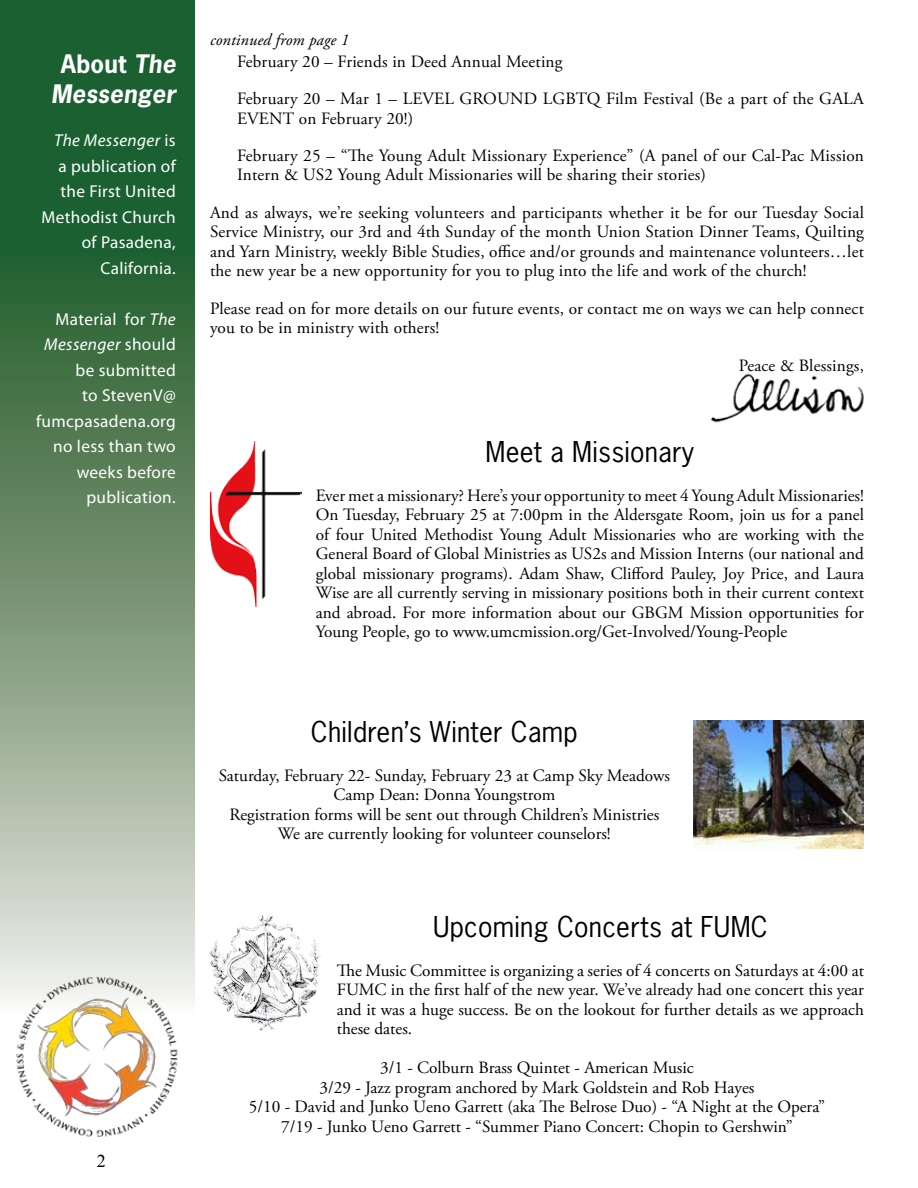
<style>
.page{position:relative;width:918px;height:1188px;background:#fff}
.page>*{position:absolute;margin:0;border:0;box-sizing:border-box;transform-origin:0 0}
.t1{font:27px "News Gothic Std";letter-spacing:.01em;color:#000}
.t2{font:italic 700 24px/30px "News Gothic Std";letter-spacing:.01em;color:#fff;text-align:center}
.t3{font:18px "Times New Roman";color:#000}
.t4{font:17.25px/19.5px "Adobe Garamond Pro";color:#000}
.t5{font:17.25px/25.5px "Myriad Pro";letter-spacing:.02em;color:#fff;text-align:right}
.t6{font:italic 16.5px "Adobe Garamond Pro";letter-spacing:.01em;color:#000}
.s1{font-style:normal}
.s2{font-style:italic}
</style>
<div class="page">
<img style="left:711px;top:373px;width:153px;height:50px">
<svg style="left:0;top:0;width:195px;height:999px;background:#668c6b"></svg>
<img style="left:15px;top:975px;width:165px;height:162px">
<img style="left:209px;top:915px;width:112px;height:116px">
<img style="left:694px;top:721px;width:170px;height:127px">
<img style="left:210px;top:441px;width:92px;height:166px">
<h2 class="t2" style="left:51px;top:49px;width:126px"><span class="s1">About</span> The<br>Messenger</h2>
<p class="t5" style="left:41px;top:127px;width:136px"><span class="s2">The Messenger</span> is<br>a publication of the First United<br>Methodist Church of Pasadena,<br>California.</p>
<p class="t5" style="left:36px;top:306px;width:141px">Material for <span class="s2">The<br>Messenger</span> should be submitted<br>to StevenV@ fumcpasadena.org no less than two weeks before publication.</p>
<p class="t3" style="left:97px;top:1149px;width:10px">2</p>
<p class="t6" style="left:210px;top:30px;width:141px">continued from page 1</p>
<p class="t4" style="left:237px;top:43px;width:628px;line-height:37.5px">February 20 – Friends in Deed Annual Meeting<br>February 20 – Mar 1 – LEVEL GROUND LGBTQ Film Festival (Be a part of the GALA</p>
<p class="t4" style="left:237px;top:100px;width:628px;line-height:37.5px">EVENT on February 20!)<br>February 25 – “The Young Adult Missionary Experience” (A panel of our Cal-Pac Mission</p>
<p class="t4" style="left:210px;top:157px;width:655px;line-height:37.5px;text-indent:27px">Intern &amp; US2 Young Adult Missionaries will be sharing their stories)<br>And as always, we’re seeking volunteers and participants whether it be for our Tuesday Social</p>
<p class="t4" style="left:210px;top:223px;width:655px;text-align:justify">Service Ministry, our 3rd and 4th Sunday of the month Union Station Dinner Teams, Quilting and Yarn Ministry, weekly Bible Studies, office and/or grounds and maintenance volunteers…let the new year be a new opportunity for you to plug into the life and work of the church!</p>
<p class="t4" style="left:210px;top:299px;width:655px">Please read on for more details on our future events, or contact me on ways we can help connect you to be in ministry with others!</p>
<p class="t4" style="left:739px;top:356px;width:127px">Peace &amp; Blessings,</p>
<h1 class="t1" style="left:485px;top:434px;width:210px">Meet a Missionary</h1>
<p class="t4" style="left:316px;top:486px;width:550px;text-align:justify">Ever met a missionary? Here’s your opportunity to meet 4 Young Adult Missionaries!<br>On Tuesday, February 25 at 7:00pm in the Aldersgate Room, join us for a panel of four United Methodist Young Adult Missionaries who are working with the General Board of Global Ministries as US2s and Mission Interns (our national and global missionary programs). Adam Shaw, Clifford Pauley, Joy Price, and Laura Wise are all currently serving in missionary positions both in their current context and abroad. For more information about our GBGM Mission opportunities for Young People, go to www.umcmission.org/Get-Involved/Young-People</p>
<h1 class="t1" style="left:311px;top:714px;width:268px">Children’s Winter Camp</h1>
<p class="t4" style="left:219px;top:766px;width:453px;text-align:center">Saturday, February 22- Sunday, February 23 at Camp Sky Meadows Camp Dean: Donna Youngstrom<br>Registration forms will be sent out through Children’s Ministries We are currently looking for volunteer counselors!</p>
<h1 class="t1" style="left:433px;top:909px;width:336px">Upcoming Concerts at FUMC</h1>
<p class="t4" style="left:337px;top:961px;width:529px;text-align:justify">The Music Committee is organizing a series of 4 concerts on Saturdays at 4:00 at FUMC in the first half of the new year. We’ve already had one concert this year and it was a huge success. Be on the lookout for further details as we approach these dates.</p>
<p class="t4" style="left:249px;top:1059px;width:578px;text-align:center">3/1 - Colburn Brass Quintet - American Music<br>3/29 - Jazz program anchored by Mark Goldstein and Rob Hayes<br>5/10 - David and Junko Ueno Garrett (aka The Belrose Duo) - “A Night at the Opera” 7/19 - Junko Ueno Garrett - “Summer Piano Concert: Chopin to Gershwin”</p>
</div>
